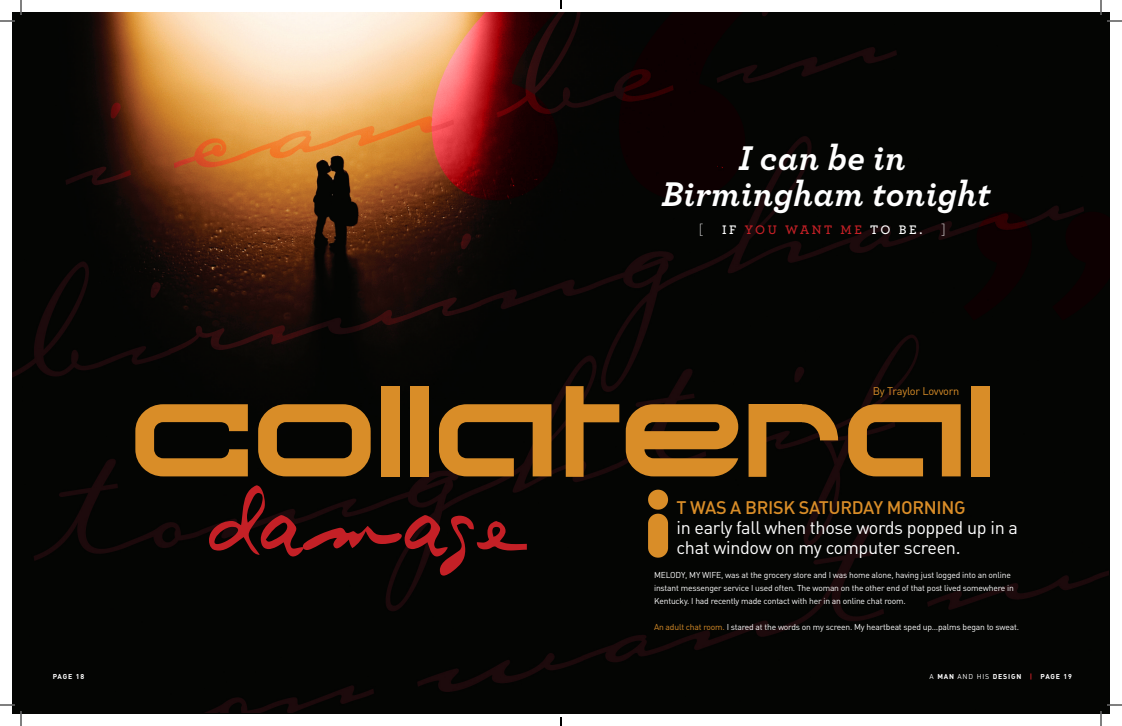
<style>
.page{position:relative;width:1122px;height:726px;background:#fff}
.page>*{position:absolute;margin:0;border:0;box-sizing:border-box;transform-origin:0 0}
.t1{font:700 800px "Archer";color:#c42026}
.t2{font:200px "Troglodyte";letter-spacing:.01em;color:#d98d28}
.t3{font:78px "Cobb";letter-spacing:-.025em;color:#c42026}
.t4{font:68px "Chicory";color:#d98d28}
.t5{font:italic 700 36px/36px "Archer";letter-spacing:.01em;color:#fff;text-align:center}
.t6{font:18px/20px "DIN Regular Alternate";letter-spacing:-.02em;color:#fff}
.t7{font:18px "DIN Medium Alternate";letter-spacing:-.02em;color:#d98d28}
.t8{font:600 13px "Archer";letter-spacing:.2em;color:#c42026}
.t9{font:600 13px "Archer";color:#fff}
.t10{font:300 13px "Archer";color:#fff}
.t11{font:11px "DIN Regular Alternate";letter-spacing:-.02em;color:#d98d28}
.t12{font:8.5px/13px "DIN Regular Alternate";letter-spacing:-.02em;color:#fff}
.t13{font:7px "DIN Bold Alternate";letter-spacing:.12em;color:#fff}
.t14{font:700 7px "DIN";letter-spacing:.115em;color:#fff}
.s1{color:#fff}
.s2{color:#d98d28}
.s3{font-family:"DIN Regular Alternate"}
.s4{color:#c42026}
.s5{font-family:"DIN";font-weight:700}
</style>
<div class="page">
<img style="left:12px;top:12px;width:1097px;height:701px">
<svg style="left:0;top:0;width:22px;height:22px"></svg>
<svg style="left:0;top:704px;width:22px;height:22px"></svg>
<svg style="left:1100px;top:0;width:22px;height:22px"></svg>
<svg style="left:1100px;top:704px;width:22px;height:22px"></svg>
<svg style="left:560px;top:0;width:2px;height:9px"></svg>
<svg style="left:560px;top:717px;width:2px;height:9px"></svg>
<h1 class="t1" style="left:405px;top:-408px;width:384px">‘‘</h1>
<h3 class="t5" style="left:662px;top:137px;width:330px">I can be in<br>Birmingham tonight</h3>
<h3 class="t10" style="left:699px;top:221px;width:6px">[</h3>
<h3 class="t8" style="left:722px;top:220px;width:130px"><span class="s1">IF</span> YOUWA NT ME</h3>
<h3 class="t9" style="left:870px;top:220px;width:54px">TO BE .</h3>
<h3 class="t10" style="left:941px;top:221px;width:6px">]</h3>
<h2 class="t2" style="left:131px;top:330px;width:864px">collateral</h2>
<h3 class="t3" style="left:205px;top:476px;width:324px">damage</h3>
<p class="t11" style="left:873px;top:384px;width:88px">By Traylor Lovvorn</p>
<h3 class="t4" style="left:648px;top:490px;width:35px">I</h3>
<h3 class="t7" style="left:677px;top:496px;width:288px">T WAS A BRISK SATURDAY MORNING</h3>
<h3 class="t6" style="left:677px;top:517px;width:343px">in early fall when those words popped up in a chat window on my computer screen.</h3>
<p class="t12" style="left:654px;top:568px;width:361px">Melo dy, my wife, was at the grocery store and I was home alone, having just logged into an online instant messenger service I used often. The woman on the other end of that post lived somewhere in<br>Kentucky. I had recently made contact with her in an online chat room.</p>
<p class="t12" style="left:654px;top:620px;width:367px"><span class="s2">An adult chat room.</span> I stared at the words on my screen. My heartbeat sped up…palms began to sweat.</p>
<p class="t14" style="left:53px;top:671px;width:33px">PAGE 18</p>
<p class="t13" style="left:930px;top:671px;width:144px"><span class="s3">a</span> MAN <span class="s3">and his</span> DESIGN <span class="s4">|</span> <span class="s5">PAGE 19</span></p>
</div>
